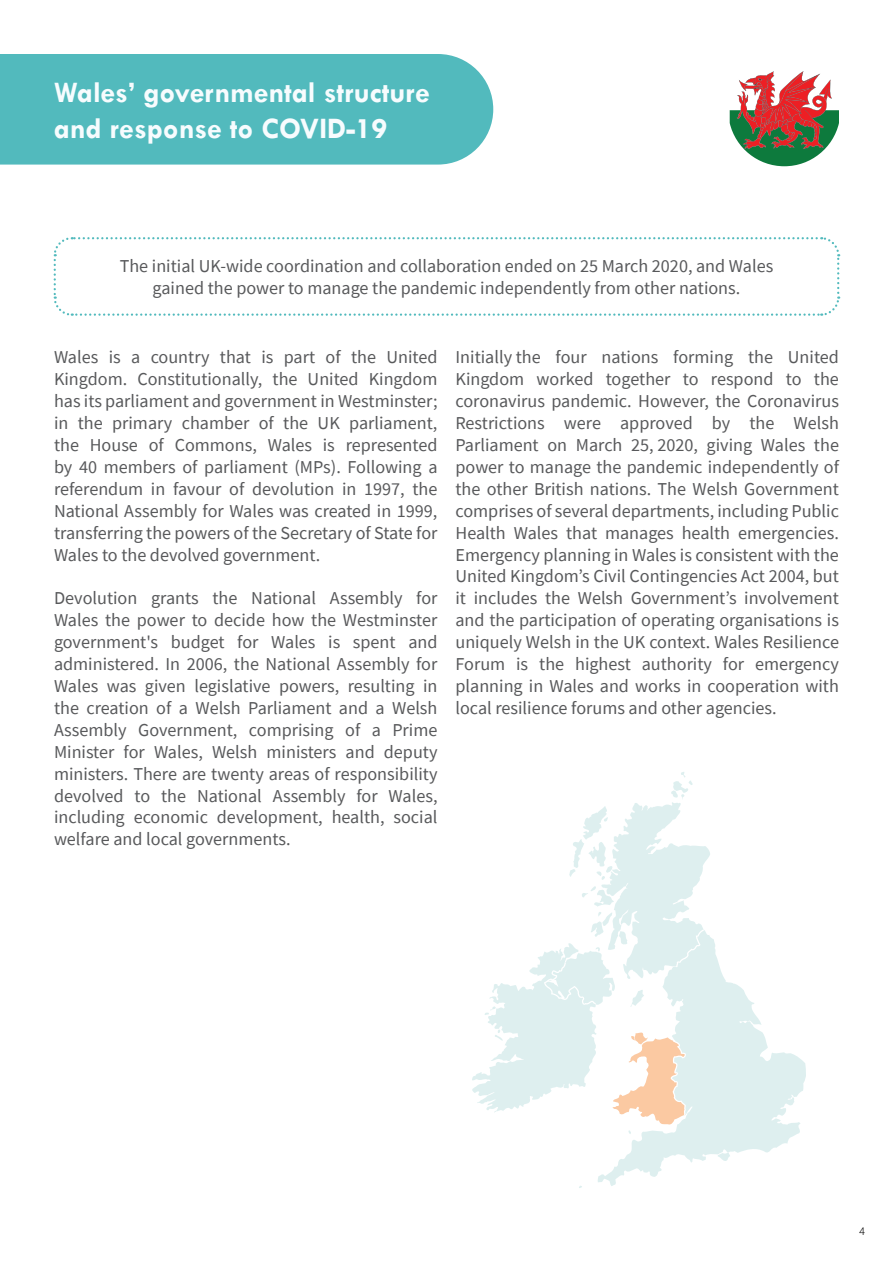
<style>
.page{position:relative;width:893px;height:1263px;background:#fff}
.page>*{position:absolute;margin:0;border:0;box-sizing:border-box;transform-origin:0 0}
.t1{font:700 30px/36px "Tw Cen";color:#f7fcfe}
.t2{font:18.15px/21.9px "Source Sans Pro";color:#58595b;text-align:justify}
.t3{font:300 10.5px "Roboto";color:#000}
</style>
<div class="page">
<div style="left:0;top:54px;width:493px;height:111px;background:#52babd"></div>
<svg style="left:671px;top:772px;width:22px;height:27px"></svg>
<svg style="left:569px;top:812px;width:28px;height:65px"></svg>
<svg style="left:597px;top:802px;width:209px;height:384px"></svg>
<svg style="left:472px;top:886px;width:213px;height:248px"></svg>
<svg style="left:730px;top:71px;width:109px;height:95px"></svg>
<svg style="left:53px;top:237px;width:788px;height:79px"></svg>
<h1 class="t1" style="left:54px;top:73px;width:377px">Wales’ governmental structure and response to COVID-19</h1>
<p class="t2" style="left:120px;top:255px;width:655px;text-align:center">The initial UK-wide coordination and collaboration ended on 25 March 2020, and Wales gained the power to manage the pandemic independently from other nations.</p>
<p class="t2" style="left:54px;top:346px;width:385px">Wales is a country that is part of the United Kingdom. Constitutionally, the United Kingdom has its parliament and government in Westminster; in the primary chamber of the UK parliament, the House of Commons, Wales is represented by 40 members of parliament (MPs). Following a referendum in favour of devolution in 1997, the National Assembly for Wales was created in 1999, transferring the powers of the Secretary of State for Wales to the devolved government.</p>
<p class="t2" style="left:54px;top:587px;width:385px">Devolution grants the National Assembly for Wales the power to decide how the Westminster government's budget for Wales is spent and administered. In 2006, the National Assembly for Wales was given legislative powers, resulting in the creation of a Welsh Parliament and a Welsh Assembly Government, comprising of a Prime Minister for Wales, Welsh ministers and deputy ministers. There are twenty areas of responsibility devolved to the National Assembly for Wales, including economic development, health, social welfare and local governments.</p>
<p class="t2" style="left:455px;top:346px;width:385px">Initially the four nations forming the United Kingdom worked together to respond to the coronavirus pandemic. However, the Coronavirus Restrictions were approved by the Welsh Parliament on March 25, 2020, giving Wales the power to manage the pandemic independently of the other British nations. The Welsh Government comprises of several departments, including Public Health Wales that manages health emergencies.<br>Emergency planning in Wales is consistent with the United Kingdom’s Civil Contingencies Act 2004, but it includes the Welsh Government’s involvement and the participation of operating organisations is uniquely Welsh in the UK context. Wales Resilience Forum is the highest authority for emergency planning in Wales and works in cooperation with local resilience forums and other agencies.</p>
<p class="t3" style="left:859px;top:1224px;width:7px">4</p>
</div>
